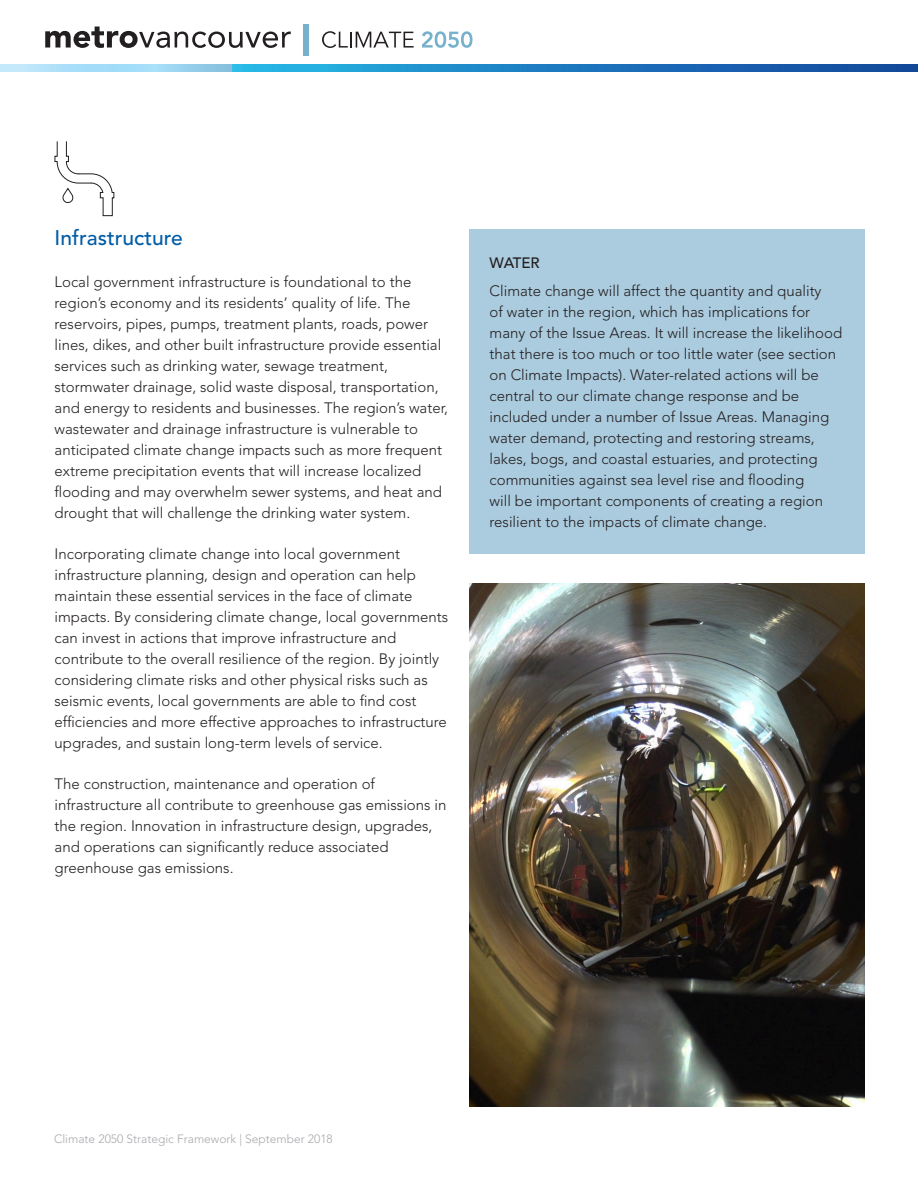
<style>
.page{position:relative;width:918px;height:1188px;background:#fff}
.page>*{position:absolute;margin:0;border:0;box-sizing:border-box;transform-origin:0 0}
.Header_2{font:500 21px "Avenir LT Std";color:#015da7}
.Body{font:300 15px/21px "Avenir LT Std";color:#231f20}
.Header_4{font:500 15px "Avenir LT Std";letter-spacing:-.01em;color:#231f20}
.t1{font:300 12px "Avenir LT Std";color:#a8a9ad}
</style>
<div class="page">
<svg style="left:45px;top:27px;width:246px;height:21px"></svg>
<div style="left:304px;top:24px;width:5px;height:31px;background:#77b1cb"></div>
<svg style="left:322px;top:31px;width:92px;height:17px"></svg>
<svg style="left:422px;top:31px;width:50px;height:17px"></svg>
<img style="left:0;top:65px;width:918px;height:7px">
<div style="left:469px;top:230px;width:396px;height:324px;background:#abcbde"></div>
<img style="left:469px;top:583px;width:396px;height:524px">
<svg style="left:54px;top:141px;width:61px;height:75px"></svg>
<p class="Header_2" style="left:55px;top:226px;width:130px">Infrastructure</p>
<p class="Body" style="left:55px;top:271px;width:395px">Local government infrastructure is foundational to the region’s economy and its residents’ quality of life. The reservoirs, pipes, pumps, treatment plants, roads, power lines, dikes, and other built infrastructure provide essential services such as drinking water, sewage treatment, stormwater drainage, solid waste disposal, transportation, and energy to residents and businesses. The region’s water, wastewater and drainage infrastructure is vulnerable to anticipated climate change impacts such as more frequent extreme precipitation events that will increase localized flooding and may overwhelm sewer systems, and heat and drought that will challenge the drinking water system.</p>
<p class="Body" style="left:55px;top:543px;width:395px">Incorporating climate change into local government infrastructure planning, design and operation can help maintain these essential services in the face of climate impacts. By considering climate change, local governments can invest in actions that improve infrastructure and contribute to the overall resilience of the region. By jointly considering climate risks and other physical risks such as seismic events, local governments are able to find cost efficiencies and more effective approaches to infrastructure upgrades, and sustain long-term levels of service.</p>
<p class="Body" style="left:55px;top:774px;width:393px">The construction, maintenance and operation of infrastructure all contribute to greenhouse gas emissions in the region. Innovation in infrastructure design, upgrades, and operations can significantly reduce associated greenhouse gas emissions.</p>
<p class="Header_4" style="left:490px;top:254px;width:52px">WATER</p>
<p class="Body" style="left:490px;top:280px;width:354px">Climate change will affect the quantity and quality<br>of water in the region, which has implications for many of the Issue Areas. It will increase the likelihood that there is too much or too little water (see section on Climate Impacts). Water-related actions will be central to our climate change response and be included under a number of Issue Areas. Managing water demand, protecting and restoring streams, lakes, bogs, and coastal estuaries, and protecting communities against sea level rise and flooding<br>will be important components of creating a region resilient to the impacts of climate change.</p>
<p class="t1" style="left:54px;top:1132px;width:280px">Climate 2050 Strategic Framework | September 2018</p>
</div>
